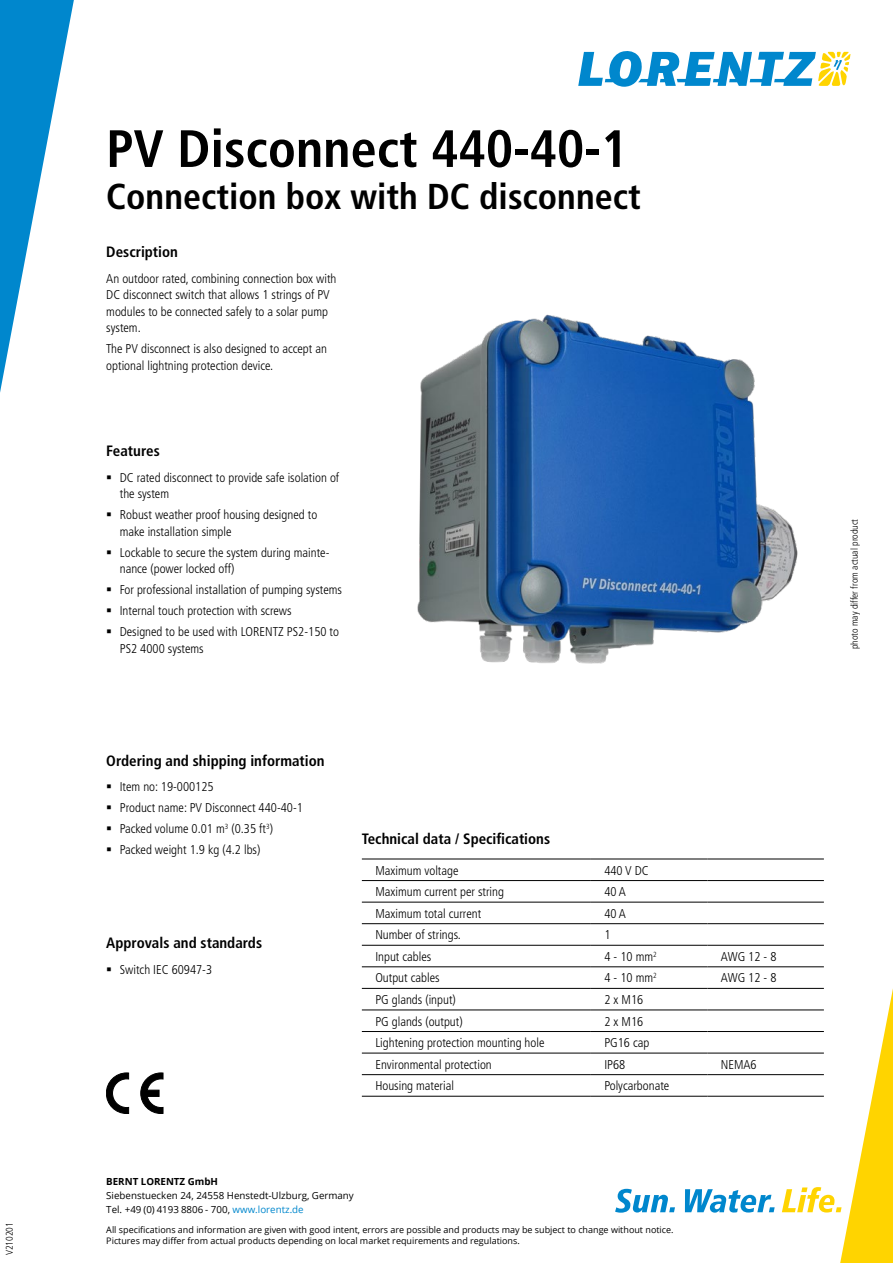
<style>
.page{position:relative;width:893px;height:1263px;background:#fff}
.page>*{position:absolute;margin:0;border:0;box-sizing:border-box;transform-origin:0 0}
.t1{font:700 condensed 52.5px "Frutiger LT Std";color:#000}
.t2{font:700 condensed 36px "Frutiger LT Std";color:#000}
.t3{font:700 condensed 15px "Frutiger LT Std";color:#000}
.t4{font:300 condensed 12.75px/16.5px "Frutiger LT Std";color:#000}
.t5{font:9.75px/14.2px "Open Sans";color:#000}
.t6{font:300 condensed 9.75px "Frutiger LT Std";color:#000}
.t7{font:700 9.75px "Open Sans";color:#000}
.t8{font:9px/11.2px "Open Sans";color:#000}
.s1{color:#0087cd}
</style>
<div class="page">
<svg style="left:578px;top:51px;width:272px;height:36px"></svg>
<svg style="left:0;top:0;width:74px;height:393px"></svg>
<svg style="left:615px;top:944px;width:278px;height:319px"></svg>
<hr style="left:362px;top:859px;width:229px;height:1px;background:#000">
<hr style="left:591px;top:859px;width:116px;height:1px;background:#000">
<hr style="left:707px;top:859px;width:117px;height:1px;background:#000">
<hr style="left:362px;top:880px;width:229px;height:1px;background:#000">
<hr style="left:591px;top:880px;width:116px;height:1px;background:#000">
<hr style="left:707px;top:880px;width:117px;height:1px;background:#000">
<hr style="left:362px;top:902px;width:229px;height:1px;background:#000">
<hr style="left:591px;top:902px;width:116px;height:1px;background:#000">
<hr style="left:707px;top:902px;width:117px;height:1px;background:#000">
<hr style="left:362px;top:923px;width:229px;height:1px;background:#000">
<hr style="left:591px;top:923px;width:116px;height:1px;background:#000">
<hr style="left:707px;top:923px;width:117px;height:1px;background:#000">
<hr style="left:362px;top:945px;width:229px;height:1px;background:#000">
<hr style="left:591px;top:945px;width:116px;height:1px;background:#000">
<hr style="left:707px;top:945px;width:117px;height:1px;background:#000">
<hr style="left:362px;top:966px;width:229px;height:1px;background:#000">
<hr style="left:591px;top:966px;width:116px;height:1px;background:#000">
<hr style="left:707px;top:966px;width:117px;height:1px;background:#000">
<hr style="left:362px;top:988px;width:229px;height:1px;background:#000">
<hr style="left:591px;top:988px;width:116px;height:1px;background:#000">
<hr style="left:707px;top:988px;width:117px;height:1px;background:#000">
<hr style="left:362px;top:1009px;width:229px;height:1px;background:#000">
<hr style="left:591px;top:1009px;width:116px;height:1px;background:#000">
<hr style="left:707px;top:1009px;width:117px;height:1px;background:#000">
<hr style="left:362px;top:1031px;width:229px;height:1px;background:#000">
<hr style="left:591px;top:1031px;width:116px;height:1px;background:#000">
<hr style="left:707px;top:1031px;width:117px;height:1px;background:#000">
<hr style="left:362px;top:1053px;width:229px;height:1px;background:#000">
<hr style="left:591px;top:1053px;width:116px;height:1px;background:#000">
<hr style="left:707px;top:1053px;width:117px;height:1px;background:#000">
<hr style="left:362px;top:1074px;width:229px;height:1px;background:#000">
<hr style="left:591px;top:1074px;width:116px;height:1px;background:#000">
<hr style="left:707px;top:1074px;width:117px;height:1px;background:#000">
<hr style="left:362px;top:1096px;width:229px;height:1px;background:#000">
<hr style="left:591px;top:1096px;width:116px;height:1px;background:#000">
<hr style="left:707px;top:1096px;width:117px;height:1px;background:#000">
<svg style="left:106px;top:1073px;width:57px;height:40px"></svg>
<img style="left:417px;top:314px;width:381px;height:350px">
<p class="t6" style="left:4px;top:1255px;width:35px;rotate:-90deg">V210201</p>
<h1 class="t1" style="left:106px;top:118px;width:523px">PV Disconnect 440-40-1</h1>
<h2 class="t2" style="left:106px;top:175px;width:536px">Connection box with DC disconnect</h2>
<p class="t3" style="left:106px;top:243px;width:73px">Description</p>
<p class="t4" style="left:106px;top:270px;width:232px">An outdoor rated, combining connection box with DC disconnect switch that allows 1 strings of PV modules to be connected safely to a solar pump system.</p>
<p class="t4" style="left:106px;top:341px;width:222px">The PV disconnect is also designed to accept an optional lightning protection device.</p>
<p class="t3" style="left:106px;top:442px;width:55px">Features</p>
<p class="t4" style="left:120px;top:469px;width:221px">DC rated disconnect to provide safe isolation of the system</p>
<p class="t4" style="left:120px;top:507px;width:199px">Robust weather proof housing designed to make installation simple</p>
<p class="t4" style="left:120px;top:544px;width:211px">Lockable to secure the system during mainte&shy;nance (power locked off)</p>
<p class="t4" style="left:120px;top:579px;width:224px;line-height:21px">For professional installation of pumping systems<br>Internal touch protection with screws<br>Designed to be used with LORENTZ PS2-150 to</p>
<p class="t4" style="left:120px;top:640px;width:85px">PS2 4000 systems</p>
<p class="t3" style="left:106px;top:751px;width:220px">Ordering and shipping information</p>
<p class="t4" style="left:120px;top:776px;width:185px;line-height:21px">Item no: 19-000125<br>Product name: PV Disconnect 440-40-1<br>Packed volume 0.01 m<sup>3</sup> (0.35 ft<sup>3</sup>)<br>Packed weight 1.9 kg (4.2 lbs)</p>
<p class="t3" style="left:106px;top:934px;width:157px">Approvals and standards</p>
<p class="t4" style="left:120px;top:961px;width:94px">Switch IEC 60947-3</p>
<p class="t3" style="left:362px;top:829px;width:190px">Technical data / Specifications</p>
<p class="t4" style="left:375px;top:862px;width:85px">Maximum voltage</p>
<p class="t4" style="left:604px;top:862px;width:46px">440 V DC</p>
<p class="t4" style="left:375px;top:884px;width:130px">Maximum current per string</p>
<p class="t4" style="left:604px;top:884px;width:23px">40 A</p>
<p class="t4" style="left:375px;top:905px;width:108px">Maximum total current</p>
<p class="t4" style="left:604px;top:905px;width:23px">40 A</p>
<p class="t4" style="left:375px;top:927px;width:87px">Number of strings.</p>
<p class="t4" style="left:604px;top:927px;width:8px">1</p>
<p class="t4" style="left:375px;top:948px;width:57px">Input cables</p>
<p class="t4" style="left:604px;top:948px;width:54px">4 - 10 mm<sup>2</sup></p>
<p class="t4" style="left:721px;top:948px;width:57px">AWG 12 - 8</p>
<p class="t4" style="left:375px;top:970px;width:66px">Output cables</p>
<p class="t4" style="left:604px;top:970px;width:54px">4 - 10 mm<sup>2</sup></p>
<p class="t4" style="left:721px;top:970px;width:57px">AWG 12 - 8</p>
<p class="t4" style="left:375px;top:991px;width:82px">PG glands (input)</p>
<p class="t4" style="left:604px;top:991px;width:40px">2 x M16</p>
<p class="t4" style="left:375px;top:1013px;width:89px">PG glands (output)</p>
<p class="t4" style="left:604px;top:1013px;width:40px">2 x M16</p>
<p class="t4" style="left:375px;top:1034px;width:171px">Lightening protection mounting hole</p>
<p class="t4" style="left:604px;top:1034px;width:47px">PG16 cap</p>
<p class="t4" style="left:375px;top:1056px;width:118px">Environmental protection</p>
<p class="t4" style="left:604px;top:1056px;width:22px">IP68</p>
<p class="t4" style="left:721px;top:1056px;width:37px">NEMA6</p>
<p class="t4" style="left:375px;top:1078px;width:80px">Housing material</p>
<p class="t4" style="left:604px;top:1078px;width:66px">Polycarbonate</p>
<p class="t7" style="left:106px;top:1174px;width:113px">BERNT LORENTZ GmbH</p>
<p class="t5" style="left:106px;top:1188px;width:249px">Siebenstuecken 24, 24558 Henstedt-Ulzburg, Germany<br>Tel. +49 (0) 4193 8806 - 700, <span class="s1">www.lorentz.de</span></p>
<p class="t8" style="left:106px;top:1224px;width:569px">All specifications and information are given with good intent, errors are possible and products may be subject to change without notice.<br>Pictures may differ from actual products depending on local market requirements and regulations.</p>
<p class="t6" style="left:849px;top:649px;width:132px;rotate:-90deg">photo may differ from actual product</p>
</div>
